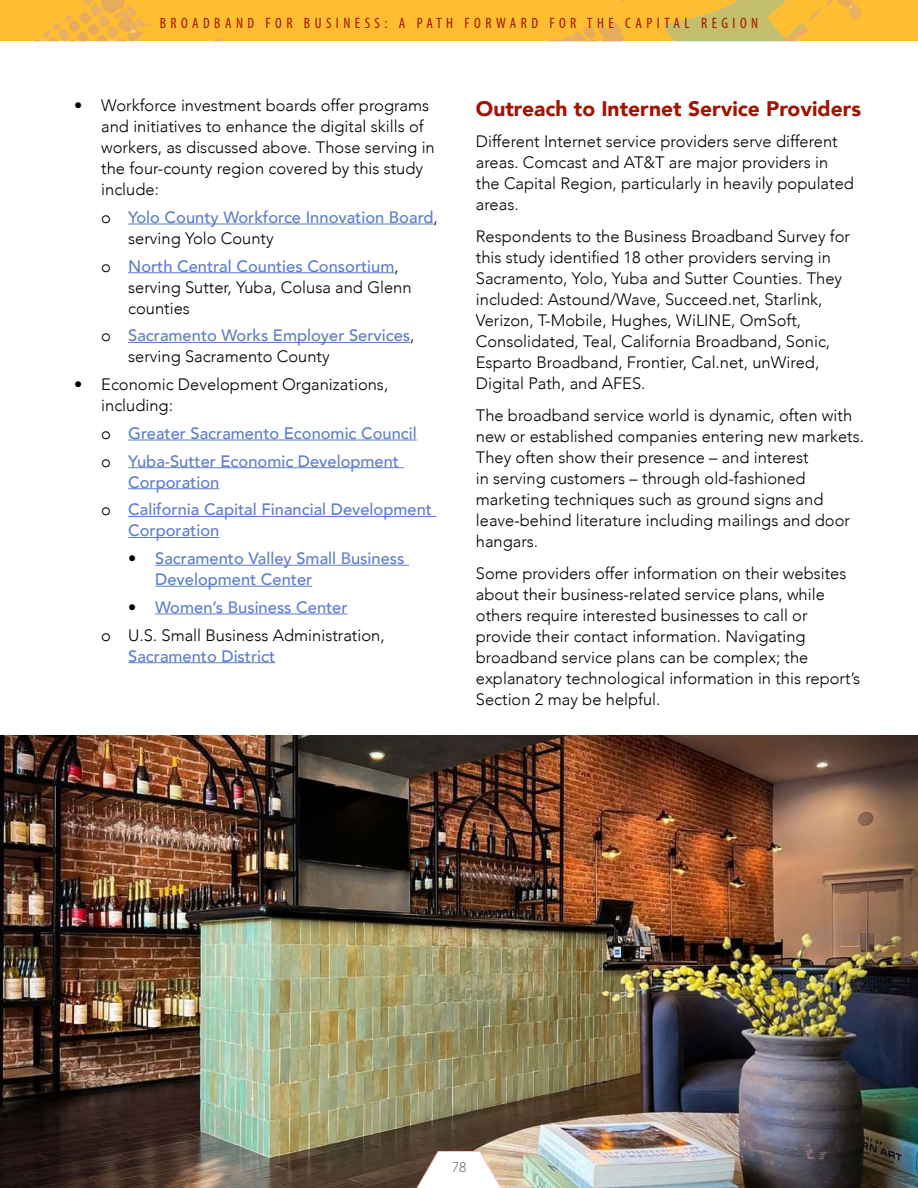
<style>
.page{position:relative;width:918px;height:1188px;background:#fff}
.page>*{position:absolute;margin:0;border:0;box-sizing:border-box;transform-origin:0 0}
.t1{font:900 21px "Avenir";color:#a41300}
.t2{font:300 16.5px/21px "Avenir";color:#000}
.t3{font:500 16.5px/21px "Avenir";color:#5c7dcc}
.t4{font:condensed 15px "Myriad Pro";letter-spacing:.3em;color:#a41300}
.t5{font:300 15px "Myriad Pro";color:#515254}
.s1{font-weight:300;color:#000}
.s2{font-weight:500;color:#5c7dcc}
</style>
<div class="page">
<div style="left:0;top:0;width:918px;height:41px;background:#ffbe32"></div>
<svg style="left:550px;top:23px;width:74px;height:18px"></svg>
<svg style="left:663px;top:0;width:198px;height:41px"></svg>
<hr style="left:128px;top:224px;width:306px;height:1px;background:#5c7dcc">
<hr style="left:128px;top:272px;width:266px;height:1px;background:#5c7dcc">
<hr style="left:128px;top:342px;width:282px;height:1px;background:#5c7dcc">
<hr style="left:128px;top:440px;width:289px;height:1px;background:#5c7dcc">
<hr style="left:128px;top:467px;width:276px;height:1px;background:#5c7dcc">
<hr style="left:128px;top:488px;width:91px;height:1px;background:#5c7dcc">
<hr style="left:128px;top:516px;width:309px;height:1px;background:#5c7dcc">
<hr style="left:128px;top:537px;width:91px;height:1px;background:#5c7dcc">
<hr style="left:155px;top:565px;width:254px;height:1px;background:#5c7dcc">
<hr style="left:155px;top:586px;width:157px;height:1px;background:#5c7dcc">
<hr style="left:155px;top:614px;width:193px;height:1px;background:#5c7dcc">
<hr style="left:128px;top:662px;width:147px;height:1px;background:#5c7dcc">
<img style="left:0;top:735px;width:918px;height:453px">
<svg style="left:416px;top:1151px;width:86px;height:37px"></svg>
<svg style="left:215px;top:37px;width:8px;height:4px"></svg>
<svg style="left:34px;top:0;width:117px;height:41px"></svg>
<p class="t4" style="left:160px;top:14px;width:600px">BROADBAND FOR BUSINESS: A PATH FORWARD FOR THE CAPITAL REGION</p>
<p class="t2" style="left:101px;top:95px;width:335px;text-indent:-27px">• Workforce investment boards offer programs and initiatives to enhance the digital skills of workers, as discussed above. Those serving in the four-county region covered by this study include:</p>
<p class="t3" style="left:128px;top:206px;width:311px;text-indent:-27px"><span class="s1">o</span> Yolo County Workforce Innovation Board<span class="s1">, serving Yolo County</span></p>
<p class="t2" style="left:128px;top:255px;width:285px;text-indent:-27px">o <span class="s2">North Central Counties Consortium</span>, serving Sutter, Yuba, Colusa and Glenn counties</p>
<p class="t3" style="left:128px;top:324px;width:288px;text-indent:-27px"><span class="s1">o</span> Sacramento Works Employer Services<span class="s1">, serving Sacramento County</span></p>
<p class="t2" style="left:101px;top:374px;width:289px;text-indent:-27px">• Economic Development Organizations, including:</p>
<p class="t3" style="left:101px;top:418px;width:317px;line-height:27.8px"><span class="s1">o</span> Greater Sacramento Economic Council <span class="s1">o</span> Yuba-Sutter Economic Development</p>
<p class="t3" style="left:101px;top:467px;width:332px;line-height:27.8px;text-indent:27px">Corporation<br><span class="s1">o</span> California Capital Financial Development</p>
<p class="t3" style="left:128px;top:519px;width:93px">Corporation</p>
<p class="t3" style="left:155px;top:547px;width:251px;text-indent:-27px"><span class="s1">•</span> Sacramento Valley Small Business<br>Development Center</p>
<p class="t2" style="left:101px;top:593px;width:285px;line-height:27.8px;text-indent:27px">• <span class="s2">Women’s Business Center<br></span>o U.S. Small Business Administration,</p>
<p class="t3" style="left:128px;top:644px;width:148px">Sacramento District</p>
<p class="t1" style="left:476px;top:90px;width:387px">Outreach to Internet Service Providers</p>
<p class="t2" style="left:476px;top:131px;width:380px">Different Internet service providers serve different areas. Comcast and AT&amp;T are major providers in the Capital Region, particularly in heavily populated areas.</p>
<p class="t2" style="left:476px;top:226px;width:376px">Respondents to the Business Broadband Survey for this study identified 18 other providers serving in Sacramento, Yolo, Yuba and Sutter Counties. They included: Astound/Wave, Succeed.net, Starlink, Verizon, T-Mobile, Hughes, WiLINE, OmSoft, Consolidated, Teal, California Broadband, Sonic, Esparto Broadband, Frontier, Cal.net, unWired, Digital Path, and AFES.</p>
<p class="t2" style="left:476px;top:405px;width:390px">The broadband service world is dynamic, often with new or established companies entering new markets.<br>They often show their presence – and interest<br>in serving customers – through old-fashioned marketing techniques such as ground signs and leave-behind literature including mailings and door hangars.</p>
<p class="t2" style="left:476px;top:563px;width:386px">Some providers offer information on their websites about their business-related service plans, while others require interested businesses to call or provide their contact information. Navigating broadband service plans can be complex; the explanatory technological information in this report’s Section 2 may be helpful.</p>
<p class="t5" style="left:452px;top:1158px;width:16px">78</p>
</div>
